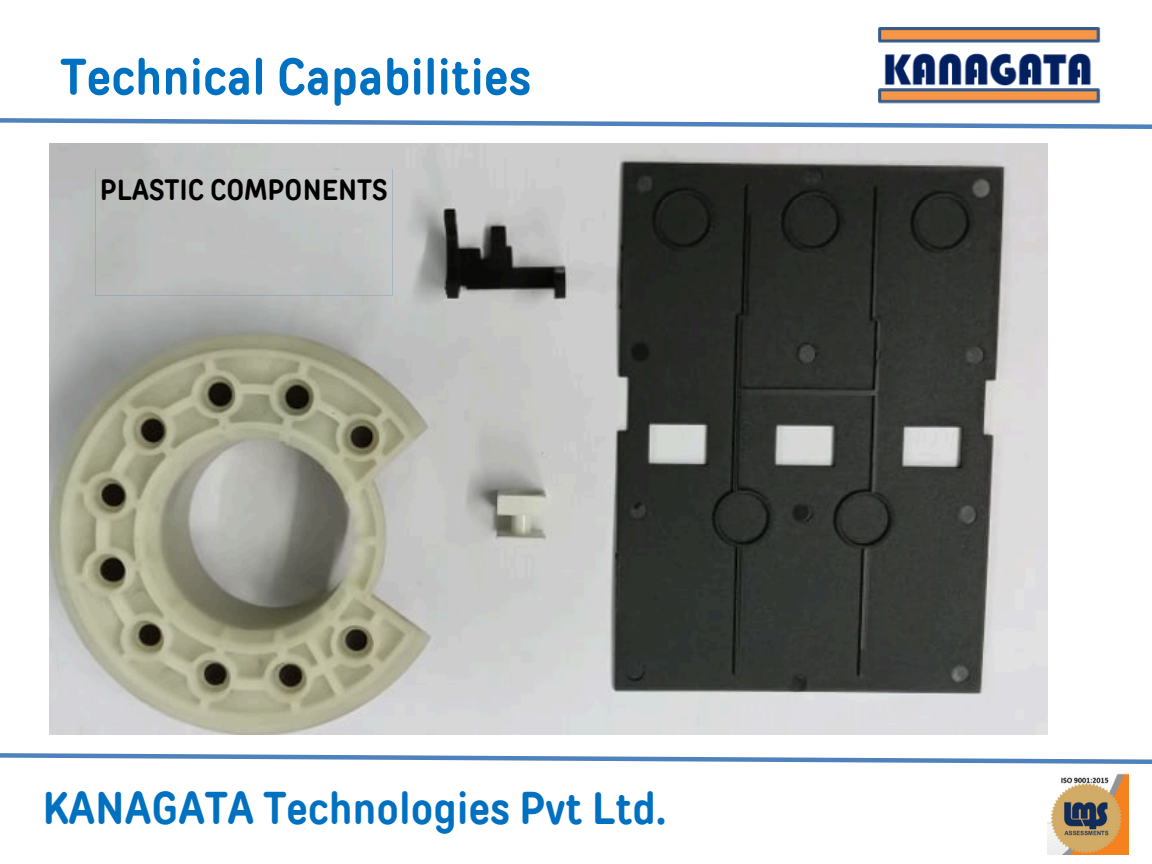
<style>
.page{position:relative;width:1152px;height:864px;background:#fff}
.page>*{position:absolute;margin:0;border:0;box-sizing:border-box;transform-origin:0 0}
.t1{font:700 51.15px "TT Rounds Condensed";letter-spacing:.01em;color:#0070c0}
.t2{font:700 44.85px "TT Rounds Condensed";letter-spacing:.01em;color:#0070c0}
.t3{font:700 28.8px "TT Rounds Condensed";letter-spacing:.01em;color:#000}
</style>
<div class="page">
<svg style="left:0;top:753px;width:1152px;height:11px"></svg>
<svg style="left:0;top:118px;width:1152px;height:11px"></svg>
<img style="left:856px;top:28px;width:296px;height:95px">
<img style="left:1048px;top:773px;width:81px;height:81px">
<img style="left:50px;top:144px;width:998px;height:590px">
<svg style="left:95px;top:169px;width:297px;height:127px;background:#bcbfbf"></svg>
<h1 class="t1" style="left:61px;top:46px;width:471px">Technical Capabilities</h1>
<p class="t3" style="left:100px;top:172px;width:289px">PLASTIC COMPONENTS</p>
<p class="t2" style="left:42px;top:781px;width:625px">KANAGATA Technologies Pvt Ltd.</p>
</div>
